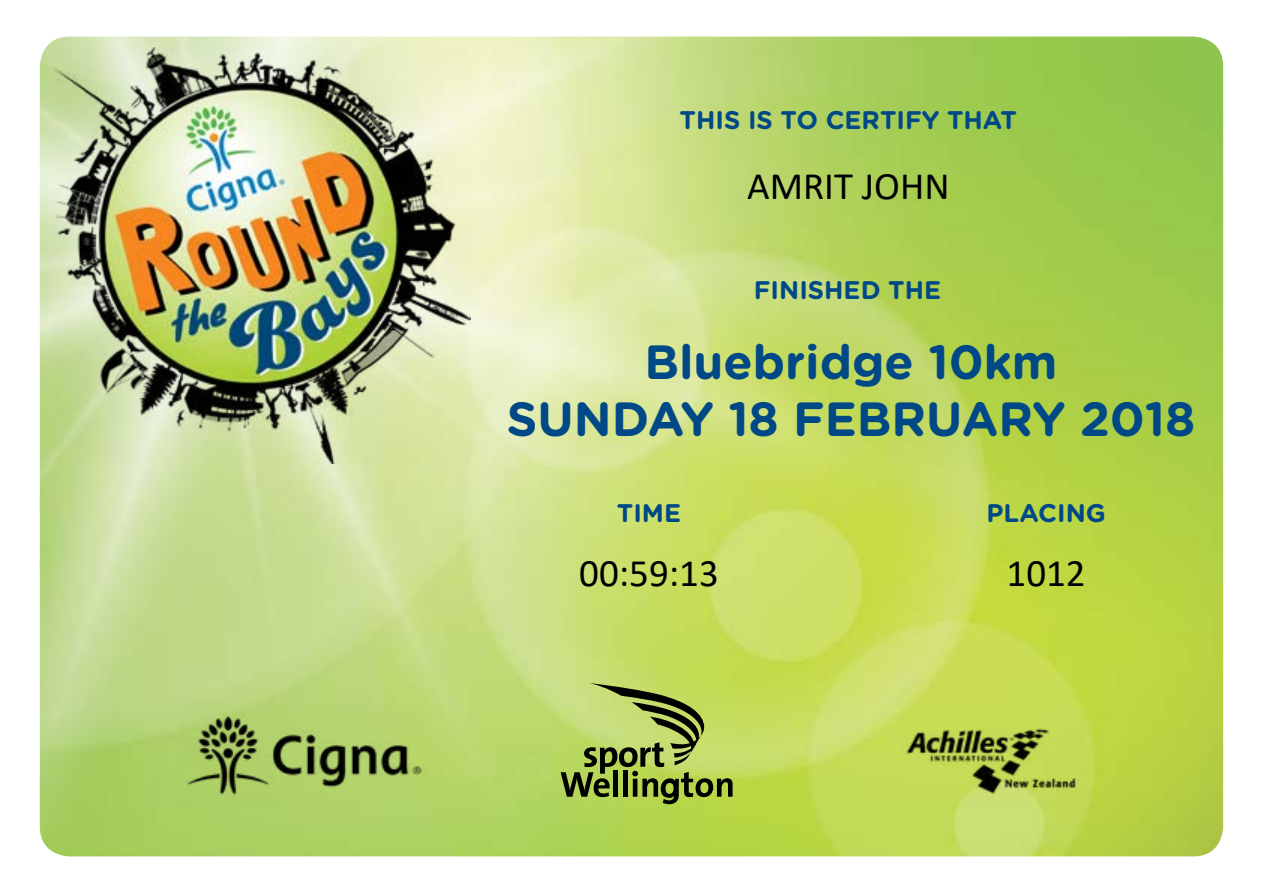
<style>
.page{position:relative;width:1263px;height:893px;background:#fff}
.page>*{position:absolute;margin:0;border:0;box-sizing:border-box;transform-origin:0 0}
.t1{font:700 48px/57.6px "Gotham Rounded";color:#004986;text-align:center}
.t2{font:39px "Calibri";color:#000}
.t3{font:700 25.5px "Gotham Rounded";color:#004986}
</style>
<div class="page">
<img style="left:40px;top:37px;width:1183px;height:819px">
<img style="left:54px;top:47px;width:417px;height:416px">
<img style="left:179px;top:703px;width:250px;height:105px">
<img style="left:902px;top:708px;width:182px;height:100px">
<svg style="left:561px;top:683px;width:172px;height:121px;background:#96aa4f"></svg>
<p class="t3" style="left:680px;top:101px;width:339px">THIS IS TO CERTIFY THAT</p>
<h2 class="t2" style="left:747px;top:159px;width:204px">AMRIT JOHN</h2>
<p class="t3" style="left:754px;top:272px;width:189px">FINISHED THE</p>
<h1 class="t1" style="left:507px;top:331px;width:690px">Bluebridge 10km<br>SUNDAY 18 FEBRUARY 2018</h1>
<p class="t3" style="left:617px;top:494px;width:66px">TIME</p>
<p class="t3" style="left:986px;top:494px;width:121px">PLACING</p>
<h2 class="t2" style="left:579px;top:546px;width:141px">00:59:13</h2>
<h2 class="t2" style="left:1007px;top:546px;width:81px">1012</h2>
</div>
